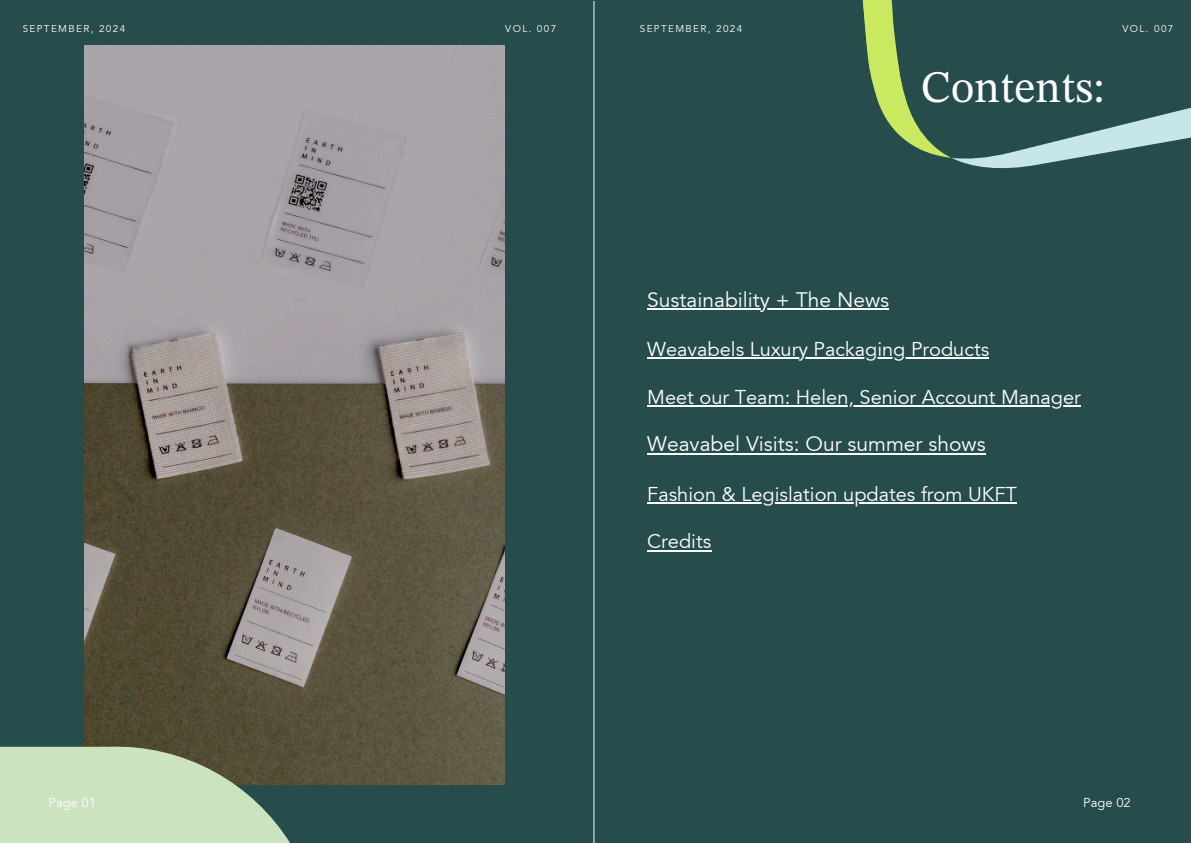
<style>
.page{position:relative;width:1191px;height:843px;background:#fff}
.page>*{position:absolute;margin:0;border:0;box-sizing:border-box;transform-origin:0 0}
.t1{font:45px "STIX Two Text";color:#fff}
.t2{font:21px "Avenir";color:#fff}
.t3{font:20px "Avenir";color:#fff}
.t4{font:13px "Avenir";color:#fff}
.t5{font:9.9px "Avenir";letter-spacing:.14em;color:#fff}
</style>
<div class="page">
<div style="left:0;top:0;width:1190px;height:842px;background:#264c4c"></div>
<img style="left:85px;top:46px;width:419px;height:738px">
<svg style="left:594px;top:2px;width:1px;height:840px"></svg>
<svg style="left:0;top:743px;width:291px;height:99px;background:#afc3a2"></svg>
<svg style="left:978px;top:108px;width:212px;height:61px"></svg>
<svg style="left:862px;top:0;width:195px;height:166px"></svg>
<hr style="left:647px;top:308px;width:242px;height:2px;background:#fff">
<hr style="left:647px;top:405px;width:433px;height:1px;background:#fff">
<hr style="left:647px;top:357px;width:342px;height:2px;background:#fff">
<hr style="left:647px;top:549px;width:64px;height:2px;background:#fff">
<hr style="left:647px;top:453px;width:338px;height:1px;background:#fff">
<hr style="left:647px;top:502px;width:369px;height:1px;background:#fff">
<h2 class="t5" style="left:23px;top:23px;width:104px">SEPTEMBER, 2024</h2>
<h2 class="t5" style="left:505px;top:23px;width:53px">VOL. 007</h2>
<h2 class="t5" style="left:639px;top:23px;width:104px">SEPTEMBER, 2024</h2>
<h2 class="t5" style="left:1122px;top:23px;width:53px">VOL. 007</h2>
<h2 class="t1" style="left:920px;top:67px;width:185px">Contents:</h2>
<p class="t2" style="left:647px;top:287px;width:243px">Sustainability + The News</p>
<p class="t3" style="left:647px;top:337px;width:343px">Weavabels Luxury Packaging Products</p>
<h1 class="t3" style="left:647px;top:385px;width:435px">Meet our Team: Helen, Senior Account Manager</h1>
<p class="t2" style="left:647px;top:432px;width:340px">Weavabel Visits: Our summer shows</p>
<p class="t3" style="left:647px;top:482px;width:371px">Fashion &amp; Legislation updates from UKFT</p>
<p class="t3" style="left:647px;top:530px;width:66px">Credits</p>
<h2 class="t4" style="left:49px;top:795px;width:49px">Page 01</h2>
<p class="t4" style="left:1083px;top:795px;width:49px">Page 02</p>
</div>
